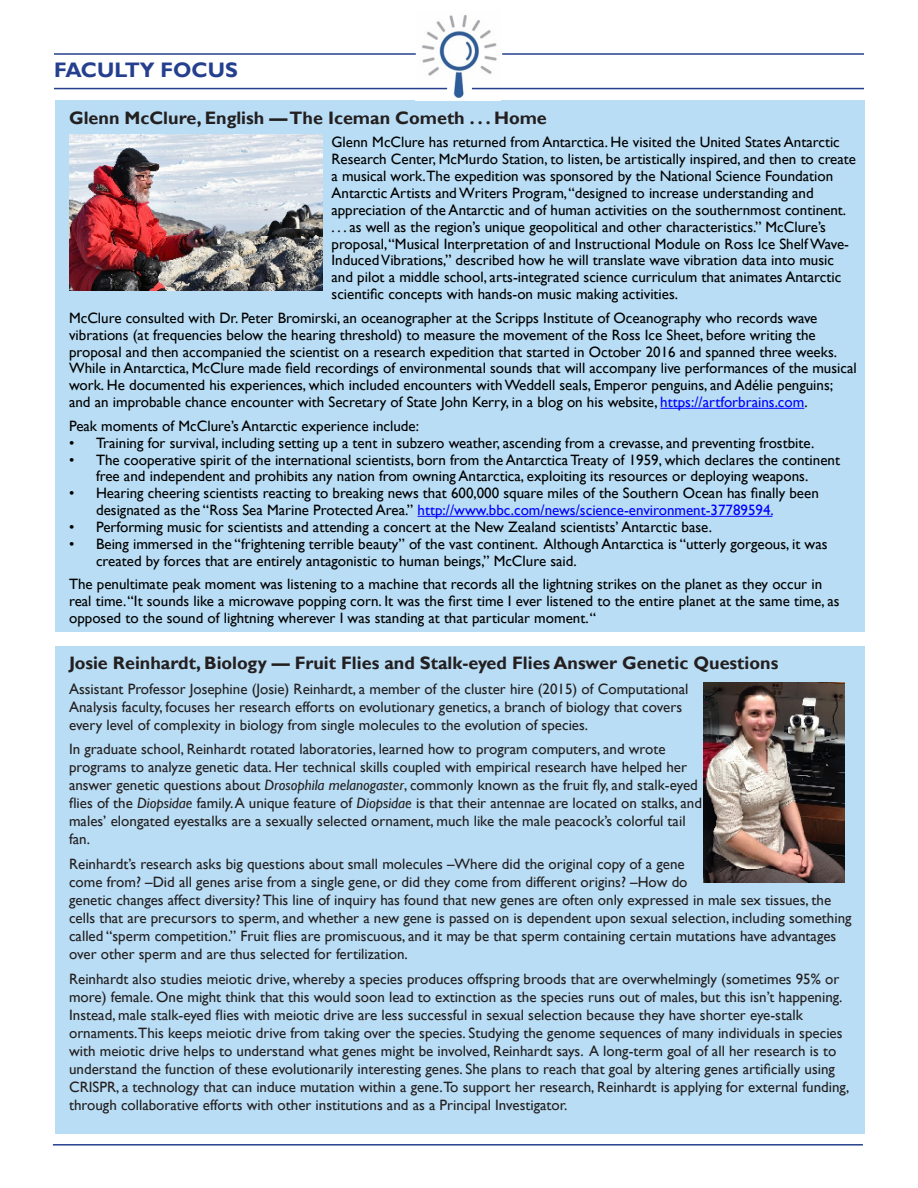
<style>
.page{position:relative;width:918px;height:1188px;background:#fff}
.page>*{position:absolute;margin:0;border:0;box-sizing:border-box;transform-origin:0 0}
.t1{font:700 21px "Gill Sans";color:#253f8e}
.t2{font:700 18px "Gill Sans";color:#231f20}
.t3{font:15px/16.8px "Gill Sans";color:#000}
.t4{font:15px/18px "Gill Sans";color:#231f20}
.s1{color:#00f}
.s2{font-style:italic}
</style>
<div class="page">
<div style="left:55px;top:101px;width:810px;height:531px;background:#b9ddf4"></div>
<div style="left:55px;top:647px;width:810px;height:487px;background:#b9ddf4"></div>
<img style="left:416px;top:15px;width:84px;height:84px">
<hr style="left:54px;top:53px;width:362px;height:2px;background:#253f8e">
<hr style="left:502px;top:53px;width:362px;height:2px;background:#253f8e">
<hr style="left:54px;top:88px;width:393px;height:1px;background:#253f8e">
<hr style="left:472px;top:88px;width:392px;height:1px;background:#253f8e">
<hr style="left:53px;top:1144px;width:810px;height:2px;background:#253f8e">
<hr style="left:660px;top:408px;width:144px;height:1px;background:#00f">
<hr style="left:418px;top:516px;width:354px;height:1px;background:#00f">
<img style="left:69px;top:135px;width:254px;height:156px">
<img style="left:704px;top:682px;width:141px;height:200px">
<p class="t1" style="left:54px;top:57px;width:185px">FACULTY FOCUS</p>
<p class="t2" style="left:69px;top:107px;width:479px">Glenn McClure, English — The Iceman Cometh . . . Home</p>
<p class="t3" style="left:332px;top:134px;width:526px">Glenn McClure has returned from Antarctica. He visited the United States Antarctic Research Center, McMurdo Station, to listen, be artistically inspired, and then to create a musical work.The expedition was sponsored by the National Science Foundation Antarctic Artists and Writers Program, “designed to increase understanding and appreciation of the Antarctic and of human activities on the southernmost continent.<br>. . . as well as the region’s unique geopolitical and other characteristics.” McClure’s proposal, “Musical Interpretation of and Instructional Module on Ross Ice Shelf Wave-Induced Vibrations,” described how he will translate wave vibration data into music and pilot a middle school, arts-integrated science curriculum that animates Antarctic scientific concepts with hands-on music making activities.</p>
<p class="t3" style="left:69px;top:310px;width:789px">McClure consulted with Dr. Peter Bromirski, an oceanographer at the Scripps Institute of Oceanography who records wave vibrations (at frequencies below the hearing threshold) to measure the movement of the Ross Ice Sheet, before writing the proposal and then accompanied the scientist on a research expedition that started in October 2016 and spanned three weeks.<br>While in Antarctica, McClure made field recordings of environmental sounds that will accompany live performances of the musical work. He documented his experiences, which included encounters with Weddell seals, Emperor penguins, and Adélie penguins; and an improbable chance encounter with Secretary of State John Kerry, in a blog on his website, <span class="s1">https://artforbrains.com</span>.</p>
<p class="t3" style="left:69px;top:418px;width:351px">Peak moments of McClure’s Antarctic experience include:</p>
<p class="t3" style="left:69px;top:435px;width:747px">• Training for survival, including setting up a tent in subzero weather, ascending from a crevasse, and preventing frostbite.</p>
<p class="t3" style="left:69px;top:451px;width:773px;text-align:center">• The cooperative spirit of the international scientists, born from the Antarctica Treaty of 1959, which declares the continent free and independent and prohibits any nation from owning Antarctica, exploiting its resources or deploying weapons.</p>
<p class="t3" style="left:96px;top:485px;width:724px;text-indent:-27px">• Hearing cheering scientists reacting to breaking news that 600,000 square miles of the Southern Ocean has finally been designated as the “Ross Sea Marine Protected Area.” <span class="s1">http://www.bbc.com/news/science-environment-37789594.</span></p>
<p class="t3" style="left:69px;top:519px;width:644px">• Performing music for scientists and attending a concert at the New Zealand scientists’ Antarctic base.</p>
<p class="t3" style="left:96px;top:536px;width:733px;text-indent:-27px">• Being immersed in the “frightening terrible beauty” of the vast continent. Although Antarctica is “utterly gorgeous, it was created by forces that are entirely antagonistic to human beings,” McClure said.</p>
<p class="t3" style="left:69px;top:576px;width:772px">The penultimate peak moment was listening to a machine that records all the lightning strikes on the planet as they occur in real time. “It sounds like a microwave popping corn. It was the first time I ever listened to the entire planet at the same time, as opposed to the sound of lightning wherever I was standing at that particular moment. “</p>
<p class="t2" style="left:69px;top:652px;width:711px">Josie Reinhardt, Biology — Fruit Flies and Stalk-eyed Flies Answer Genetic Questions</p>
<p class="t4" style="left:69px;top:680px;width:621px">Assistant Professor Josephine (Josie) Reinhardt, a member of the cluster hire (2015) of Computational<br>Analysis faculty, focuses her research efforts on evolutionary genetics, a branch of biology that covers every level of complexity in biology from single molecules to the evolution of species.</p>
<p class="t4" style="left:69px;top:741px;width:634px">In graduate school, Reinhardt rotated laboratories, learned how to program computers, and wrote programs to analyze genetic data. Her technical skills coupled with empirical research have helped her answer genetic questions about <span class="s2">Drosophila melanogaster</span>, commonly known as the fruit fly, and stalk-eyed flies of the <span class="s2">Diopsidae</span> family. A unique feature of <span class="s2">Diopsidae</span> is that their antennae are located on stalks, and males’ elongated eyestalks are a sexually selected ornament, much like the male peacock’s colorful tail fan.</p>
<p class="t4" style="left:69px;top:855px;width:784px">Reinhardt’s research asks big questions about small molecules –Where did the original copy of a gene<br>come from? –Did all genes arise from a single gene, or did they come from different origins? –How do<br>genetic changes affect diversity? This line of inquiry has found that new genes are often only expressed in male sex tissues, the cells that are precursors to sperm, and whether a new gene is passed on is dependent upon sexual selection, including something called “sperm competition.” Fruit flies are promiscuous, and it may be that sperm containing certain mutations have advantages over other sperm and are thus selected for fertilization.</p>
<p class="t4" style="left:69px;top:970px;width:782px">Reinhardt also studies meiotic drive, whereby a species produces offspring broods that are overwhelmingly (sometimes 95% or more) female. One might think that this would soon lead to extinction as the species runs out of males, but this isn’t happening.<br>Instead, male stalk-eyed flies with meiotic drive are less successful in sexual selection because they have shorter eye-stalk ornaments.This keeps meiotic drive from taking over the species. Studying the genome sequences of many individuals in species with meiotic drive helps to understand what genes might be involved, Reinhardt says. A long-term goal of all her research is to understand the function of these evolutionarily interesting genes. She plans to reach that goal by altering genes artificially using CRISPR, a technology that can induce mutation within a gene.To support her research, Reinhardt is applying for external funding, through collaborative efforts with other institutions and as a Principal Investigator.</p>
</div>
